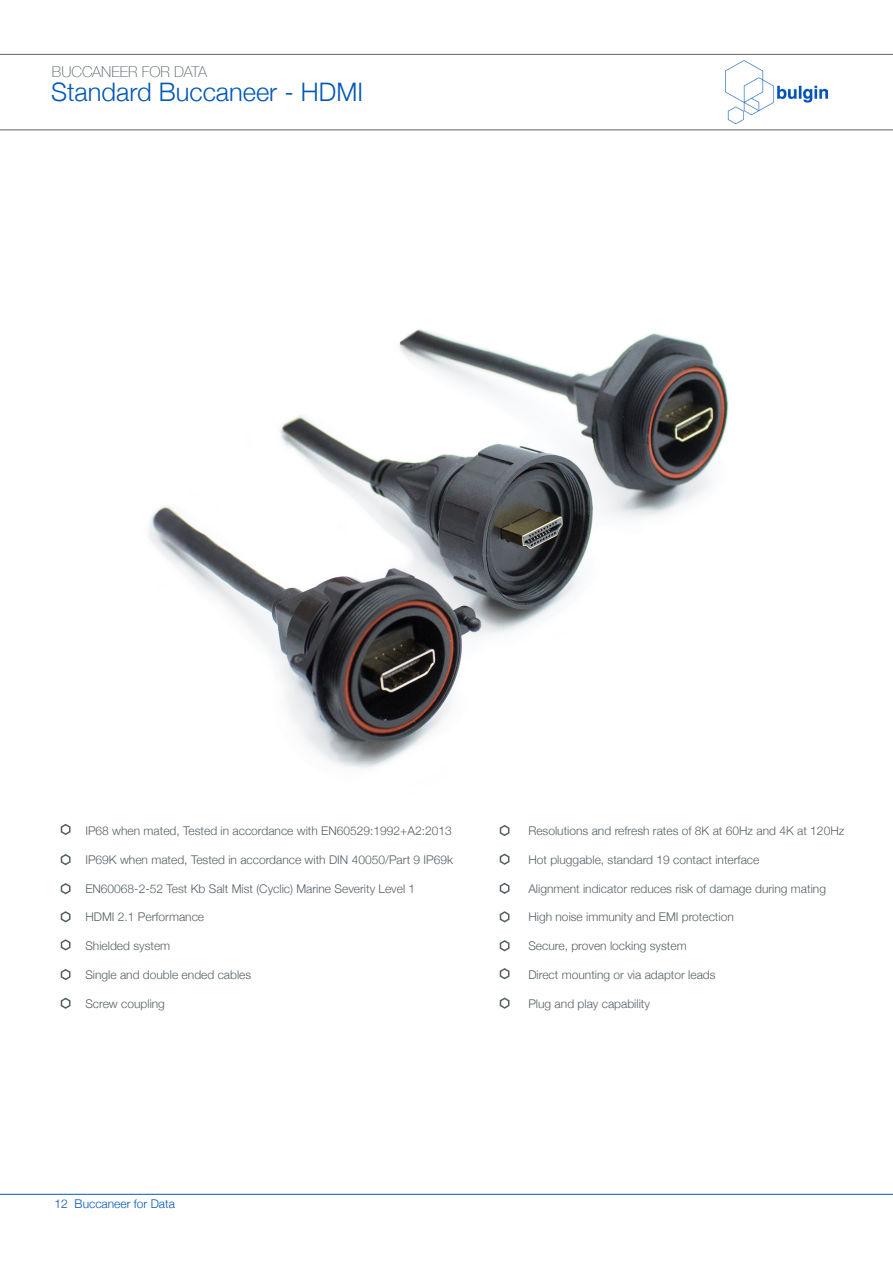
<style>
.page{position:relative;width:893px;height:1263px;background:#fff}
.page>*{position:absolute;margin:0;border:0;box-sizing:border-box;transform-origin:0 0}
.t1{font:300 25.5px "Helvetica Neue";color:#0057b8}
.t2{font:100 15px "Helvetica Neue";color:#565f64}
.t3{font:300 12px "Helvetica Neue";color:#565f64}
.t4{font:300 12px "Helvetica Neue";color:#0057b8}
</style>
<div class="page">
<hr style="left:0;top:1194px;width:893px;height:1px;background:#0057b8">
<img style="left:726px;top:61px;width:101px;height:63px">
<hr style="left:0;top:54px;width:893px;height:1px;background:#636366">
<hr style="left:0;top:129px;width:893px;height:1px;background:#636366">
<img style="left:149px;top:329px;width:580px;height:440px">
<svg style="left:60px;top:823px;width:11px;height:12px"></svg>
<svg style="left:60px;top:883px;width:11px;height:12px"></svg>
<svg style="left:60px;top:911px;width:11px;height:12px"></svg>
<svg style="left:60px;top:939px;width:11px;height:12px"></svg>
<svg style="left:60px;top:969px;width:11px;height:12px"></svg>
<svg style="left:60px;top:997px;width:11px;height:12px"></svg>
<svg style="left:499px;top:825px;width:11px;height:11px"></svg>
<svg style="left:499px;top:853px;width:11px;height:12px"></svg>
<svg style="left:499px;top:882px;width:11px;height:12px"></svg>
<svg style="left:499px;top:911px;width:11px;height:12px"></svg>
<svg style="left:499px;top:940px;width:11px;height:12px"></svg>
<svg style="left:499px;top:968px;width:11px;height:12px"></svg>
<svg style="left:499px;top:997px;width:11px;height:12px"></svg>
<svg style="left:60px;top:854px;width:11px;height:12px"></svg>
<p class="t2" style="left:52px;top:60px;width:157px">BUCCANEER FOR DATA</p>
<p class="t1" style="left:51px;top:71px;width:313px">Standard Buccaneer - HDMI</p>
<p class="t3" style="left:85px;top:821px;width:368px">IP68 when mated, Tested in accordance with EN60529:1992+A2:2013</p>
<p class="t3" style="left:85px;top:850px;width:369px">IP69K when mated, Tested in accordance with DIN 40050/Part 9 IP69k</p>
<p class="t3" style="left:85px;top:879px;width:331px">EN60068-2-52 Test Kb Salt Mist (Cyclic) Marine Severity Level 1</p>
<p class="t3" style="left:85px;top:907px;width:120px">HDMI 2.1 Performance</p>
<p class="t3" style="left:85px;top:936px;width:86px">Shielded system</p>
<p class="t3" style="left:85px;top:965px;width:167px">Single and double ended cables</p>
<p class="t3" style="left:85px;top:994px;width:81px">Screw coupling</p>
<p class="t3" style="left:528px;top:821px;width:317px">Resolutions and refresh rates of 8K at 60Hz and 4K at 120Hz</p>
<p class="t3" style="left:528px;top:850px;width:232px">Hot pluggable, standard 19 contact interface</p>
<p class="t3" style="left:528px;top:879px;width:299px">Alignment indicator reduces risk of damage during mating</p>
<p class="t3" style="left:528px;top:907px;width:207px">High noise immunity and EMI protection</p>
<p class="t3" style="left:528px;top:936px;width:160px">Secure, proven locking system</p>
<p class="t3" style="left:528px;top:965px;width:189px">Direct mounting or via adaptor leads</p>
<p class="t3" style="left:528px;top:994px;width:123px">Plug and play capability</p>
<p class="t4" style="left:55px;top:1194px;width:122px">12 Buccaneer for Data</p>
</div>
